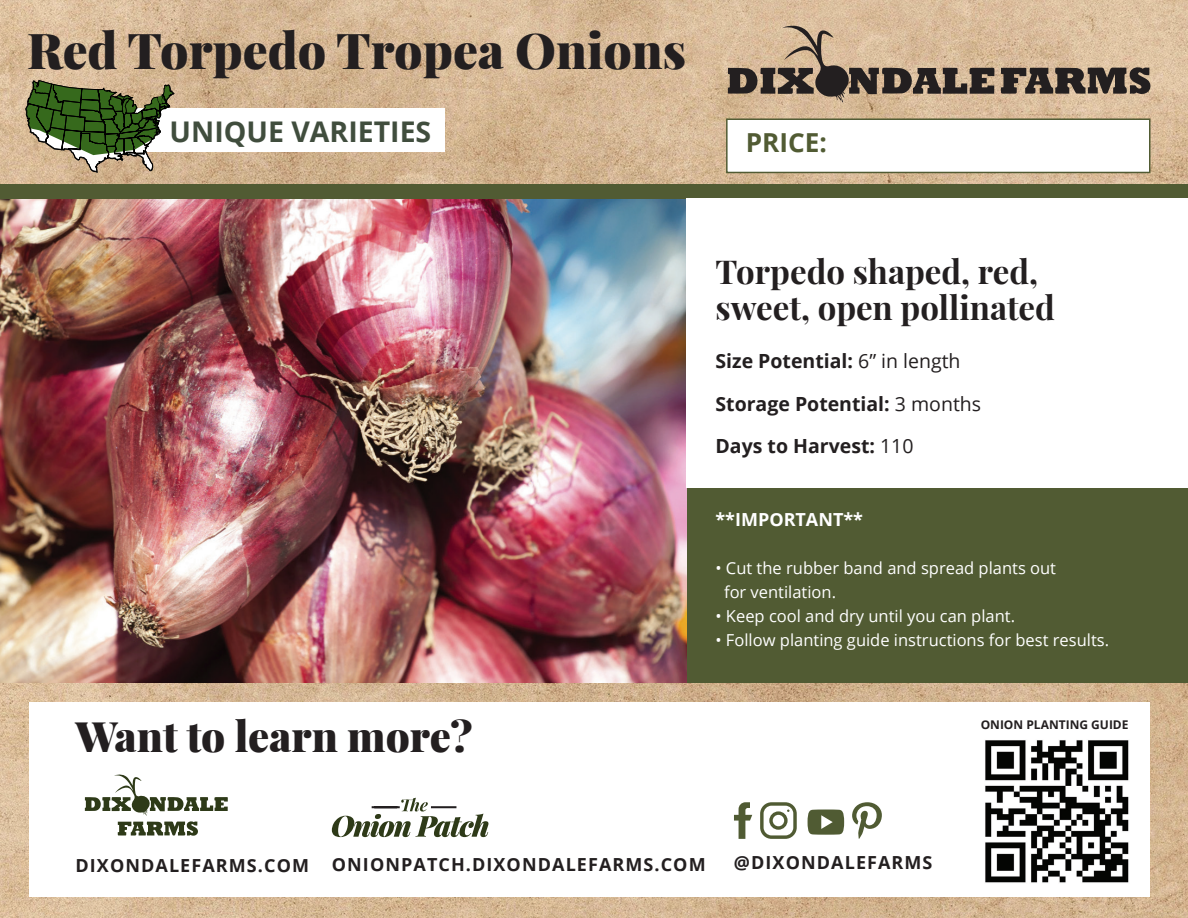
<style>
.page{position:relative;width:1188px;height:918px;background:#fff}
.page>*{position:absolute;margin:0;border:0;box-sizing:border-box;transform-origin:0 0}
.t1{font:900 49.5px "Playfair Display";color:#231f20}
.t2{font:900 42px "Playfair Display";color:#231f20}
.t3{font:700 33px/35.4px "Playfair Display";color:#231f20}
.t4{font:700 28.5px "Open Sans";color:#404d3d}
.t5{font:700 26.25px "Open Sans";color:#515b33}
.t6{font:700 19.5px "Open Sans";color:#231f20}
.t7{font:700 18px "Open Sans";letter-spacing:.06em;color:#231f20}
.t8{font:700 18px "Open Sans";color:#fff}
.t9{font:16.5px "Open Sans";color:#fff}
.t10{font:700 12px "Open Sans";color:#231f20}
.s1{font-weight:400}
</style>
<div class="page">
<img style="left:0;top:0;width:1188px;height:918px">
<div style="left:29px;top:702px;width:1121px;height:195px;background:#fff"></div>
<svg style="left:760px;top:802px;width:37px;height:37px"></svg>
<svg style="left:734px;top:802px;width:18px;height:37px"></svg>
<svg style="left:808px;top:810px;width:36px;height:25px"></svg>
<svg style="left:852px;top:802px;width:30px;height:37px"></svg>
<svg style="left:85px;top:774px;width:143px;height:62px"></svg>
<svg style="left:332px;top:798px;width:156px;height:39px"></svg>
<hr style="left:431px;top:806px;width:25px;height:2px;background:#231f20">
<hr style="left:374px;top:806px;width:26px;height:2px;background:#231f20">
<hr style="left:372px;top:806px;width:25px;height:2px;background:#231f20">
<img style="left:985px;top:740px;width:144px;height:143px">
<div style="left:117px;top:108px;width:328px;height:44px;background:#fff"></div>
<svg style="left:25px;top:80px;width:150px;height:93px;background:#788258"></svg>
<div style="left:687px;top:485px;width:501px;height:198px;background:#515b33"></div>
<div style="left:0;top:184px;width:1188px;height:16px;background:#515b33"></div>
<img style="left:0;top:200px;width:687px;height:483px">
<div style="left:726px;top:118px;width:424px;height:55px;background:#fff;border:2px solid #515b33"></div>
<div style="left:687px;top:199px;width:501px;height:289px;background:#fff"></div>
<svg style="left:728px;top:24px;width:267px;height:78px;background:#a9937a"></svg>
<svg style="left:1001px;top:66px;width:150px;height:29px;background:#675a4e"></svg>
<p class="t1" style="left:27px;top:11px;width:661px">Red Torpedo Tropea Onions</p>
<h3 class="t4" style="left:170px;top:111px;width:263px">UNIQUE VARIETIES</h3>
<p class="t5" style="left:746px;top:124px;width:83px">PRICE:</p>
<h2 class="t2" style="left:75px;top:703px;width:399px">Want to learn more?</h2>
<p class="t3" style="left:716px;top:251px;width:341px">Torpedo shaped, red, sweet, open pollinated</p>
<p class="t6" style="left:716px;top:347px;width:247px">Size Potential: <span class="s1">6” in length</span></p>
<p class="t6" style="left:716px;top:390px;width:267px">Storage Potential: <span class="s1">3 months</span></p>
<p class="t6" style="left:716px;top:433px;width:200px">Days to Harvest: <span class="s1">110</span></p>
<p class="t8" style="left:716px;top:507px;width:149px">**IMPORTANT**</p>
<p class="t9" style="left:716px;top:557px;width:342px">• Cut the rubber band and spread plants out</p>
<p class="t9" style="left:724px;top:581px;width:114px">for ventilation.</p>
<p class="t9" style="left:716px;top:605px;width:301px">• Keep cool and dry until you can plant.</p>
<p class="t9" style="left:716px;top:629px;width:395px">• Follow planting guide instructions for best results.</p>
<p class="t10" style="left:981px;top:717px;width:149px">ONION PLANTING GUIDE</p>
<p class="t7" style="left:75px;top:853px;width:235px">DIXONDALEFARMS.COM</p>
<p class="t7" style="left:332px;top:851px;width:375px">ONIONPATCH.DIXONDALEFARMS.COM</p>
<p class="t7" style="left:734px;top:850px;width:200px">@DIXONDALEFARMS</p>
</div>
